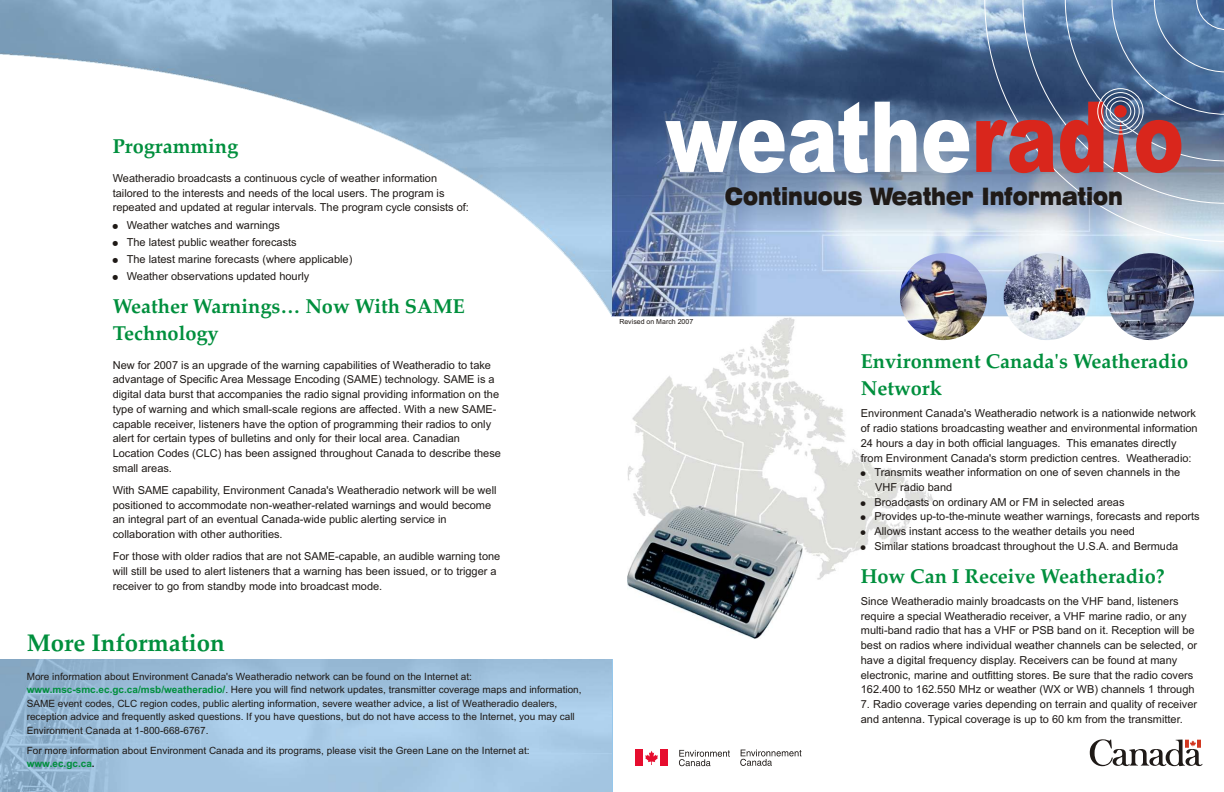
<style>
.page{position:relative;width:1224px;height:792px;background:#fff}
.page>*{position:absolute;margin:0;border:0;box-sizing:border-box;transform-origin:0 0}
.t1{font:900 expanded 24px "Swiss 721 BT";color:#1f1a17;scale:.74 1}
.t2{font:700 24px "Palatino Linotype";color:#008f3d}
.t3{font:700 20px/27px "Palatino Linotype";color:#008f3d}
.t4{font:11px/14.7px "Arial";color:#1f1a17}
.t5{font:10px/13.4px "Arial";color:#1f1a17}
.t6{font:700 10px "Arial";color:#008f3d}
.t7{font:7px "Arial";color:#1f1a17}
.s1{font-weight:700;color:#008f3d}
.s2{color:#1f1a17}
</style>
<div class="page">
<img style="left:0;top:660px;width:612px;height:132px">
<img style="left:627px;top:317px;width:306px;height:263px">
<img style="left:627px;top:505px;width:176px;height:134px">
<img style="left:612px;top:0;width:612px;height:317px">
<svg style="left:679px;top:750px;width:51px;height:16px"></svg>
<svg style="left:740px;top:750px;width:62px;height:16px"></svg>
<div style="left:635px;top:750px;width:8px;height:16px;background:#e60d2e"></div>
<div style="left:660px;top:750px;width:8px;height:16px;background:#e60d2e"></div>
<svg style="left:645px;top:751px;width:13px;height:14px"></svg>
<img style="left:900px;top:253px;width:87px;height:87px;border-radius:50%">
<img style="left:1107px;top:253px;width:87px;height:87px;border-radius:50%">
<img style="left:1004px;top:253px;width:87px;height:87px;border-radius:50%">
<svg style="left:984px;top:0;width:240px;height:242px;background:#7a92b1"></svg>
<svg style="left:0;top:0;width:612px;height:317px"></svg>
<svg style="left:1113px;top:121px;width:15px;height:51px"></svg>
<svg style="left:665px;top:102px;width:304px;height:71px"></svg>
<svg style="left:1136px;top:120px;width:45px;height:53px;background:#b74445"></svg>
<svg style="left:976px;top:102px;width:127px;height:71px;background:#9b4a56"></svg>
<div style="left:1114px;top:105px;width:13px;height:13px;background:#d9261c;border-radius:50%"></div>
<div style="left:1110px;top:100px;width:21px;height:22px;border:1px solid #fff;border-radius:50%"></div>
<div style="left:1106px;top:97px;width:29px;height:29px;border:1px solid #fff;border-radius:50%"></div>
<div style="left:1101px;top:92px;width:39px;height:39px;border:1px solid #fff;border-radius:50%"></div>
<div style="left:1097px;top:88px;width:47px;height:47px;border:1px solid #fff;border-radius:50%"></div>
<svg style="left:1090px;top:739px;width:112px;height:27px"></svg>
<svg style="left:861px;top:471px;width:5px;height:5px"></svg>
<svg style="left:861px;top:501px;width:5px;height:5px"></svg>
<svg style="left:861px;top:516px;width:5px;height:4px"></svg>
<svg style="left:861px;top:530px;width:5px;height:5px"></svg>
<svg style="left:861px;top:545px;width:5px;height:5px"></svg>
<svg style="left:113px;top:223px;width:5px;height:6px"></svg>
<svg style="left:113px;top:241px;width:5px;height:5px"></svg>
<svg style="left:113px;top:258px;width:5px;height:5px"></svg>
<svg style="left:113px;top:275px;width:5px;height:5px"></svg>
<h2 class="t3" style="left:113px;top:135px;width:127px">Programming</h2>
<p class="t4" style="left:113px;top:172px;width:358px">Weatheradio broadcasts a continuous cycle of weather information tailored to the interests and needs of the local users. The program is repeated and updated at regular intervals. The program cycle consists of:</p>
<p class="t4" style="left:127px;top:217px;width:227px;line-height:17.2px">Weather watches and warnings<br>The latest public weather forecasts<br>The latest marine forecasts (where applicable)<br>Weather observations updated hourly</p>
<h2 class="t3" style="left:113px;top:295px;width:354px">Weather Warnings… Now With SAME<br>Technology</h2>
<p class="t4" style="left:113px;top:358px;width:390px">New for 2007 is an upgrade of the warning capabilities of Weatheradio to take advantage of Specific Area Message Encoding (SAME) technology. SAME is a digital data burst that accompanies the radio signal providing information on the type of warning and which small-scale regions are affected. With a new SAME&shy;capable receiver, listeners have the option of programming their radios to only alert for certain types of bulletins and only for their local area. Canadian Location Codes (CLC) has been assigned throughout Canada to describe these small areas.</p>
<p class="t4" style="left:113px;top:484px;width:385px">With SAME capability, Environment Canada's Weatheradio network will be well positioned to accommodate non-weather-related warnings and would become an integral part of an eventual Canada-wide public alerting service in collaboration with other authorities.</p>
<p class="t4" style="left:113px;top:550px;width:389px">For those with older radios that are not SAME-capable, an audible warning tone will still be used to alert listeners that a warning has been issued, or to trigger a receiver to go from standby mode into broadcast mode.</p>
<h1 class="t2" style="left:27px;top:633px;width:200px">More Information</h1>
<p class="t5" style="left:27px;top:684px;width:556px"><span class="s1">www.msc-smc.ec.gc.ca/msb/weatheradio/</span>. Here you will find network updates, transmitter coverage maps and information,</p>
<p class="t5" style="left:27px;top:671px;width:447px">More information about Environment Canada's Weatheradio network can be found on the Internet at:</p>
<p class="t5" style="left:27px;top:698px;width:550px">SAME event codes, CLC region codes, public alerting information, severe weather advice, a list of Weatheradio dealers, reception advice and frequently asked questions. If you have questions, but do not have access to the Internet, you may call<br>Environment Canada at 1-800-668-6767.</p>
<p class="t5" style="left:27px;top:744px;width:505px">For more information about Environment Canada and its programs, please visit the Green Lane on the Internet at:</p>
<p class="t6" style="left:27px;top:760px;width:69px">www.ec.gc.ca<span class="s2">.</span></p>
<h1 class="t1" style="left:725px;top:187px;width:539px">Continuous Weather Information</h1>
<p class="t7" style="left:619px;top:319px;width:75px">Revised on March 2007</p>
<h2 class="t3" style="left:861px;top:350px;width:329px">Environment Canada's Weatheradio<br>Network</h2>
<p class="t4" style="left:861px;top:407px;width:337px">Environment Canada's Weatheradio network is a nationwide network</p>
<p class="t4" style="left:861px;top:422px;width:338px">of radio stations broadcasting weather and environmental information</p>
<p class="t4" style="left:861px;top:437px;width:317px">24 hours a day in both official languages. This emanates directly</p>
<p class="t4" style="left:861px;top:451px;width:332px">from Environment Canada's storm prediction centres. Weatheradio:</p>
<p class="t4" style="left:874px;top:466px;width:307px">Transmits weather information on one of seven channels in the</p>
<p class="t4" style="left:875px;top:481px;width:79px">VHF radio band</p>
<p class="t4" style="left:874px;top:496px;width:252px">Broadcasts on ordinary AM or FM in selected areas</p>
<p class="t4" style="left:874px;top:510px;width:327px">Provides up-to-the-minute weather warnings, forecasts and reports</p>
<p class="t4" style="left:874px;top:525px;width:262px">Allows instant access to the weather details you need</p>
<p class="t4" style="left:874px;top:540px;width:305px">Similar stations broadcast throughout the U.S.A. and Bermuda</p>
<h2 class="t3" style="left:861px;top:565px;width:305px">How Can I Receive Weatheradio?</h2>
<p class="t4" style="left:861px;top:595px;width:338px">Since Weatheradio mainly broadcasts on the VHF band, listeners require a special Weatheradio receiver, a VHF marine radio, or any multi-band radio that has a VHF or PSB band on it. Reception will be best on radios where individual weather channels can be selected, or have a digital frequency display. Receivers can be found at many electronic, marine and outfitting stores. Be sure that the radio covers 162.400 to 162.550 MHz or weather (WX or WB) channels 1 through</p>
<p class="t4" style="left:861px;top:698px;width:338px">7. Radio coverage varies depending on terrain and quality of receiver and antenna. Typical coverage is up to 60 km from the transmitter.</p>
</div>
